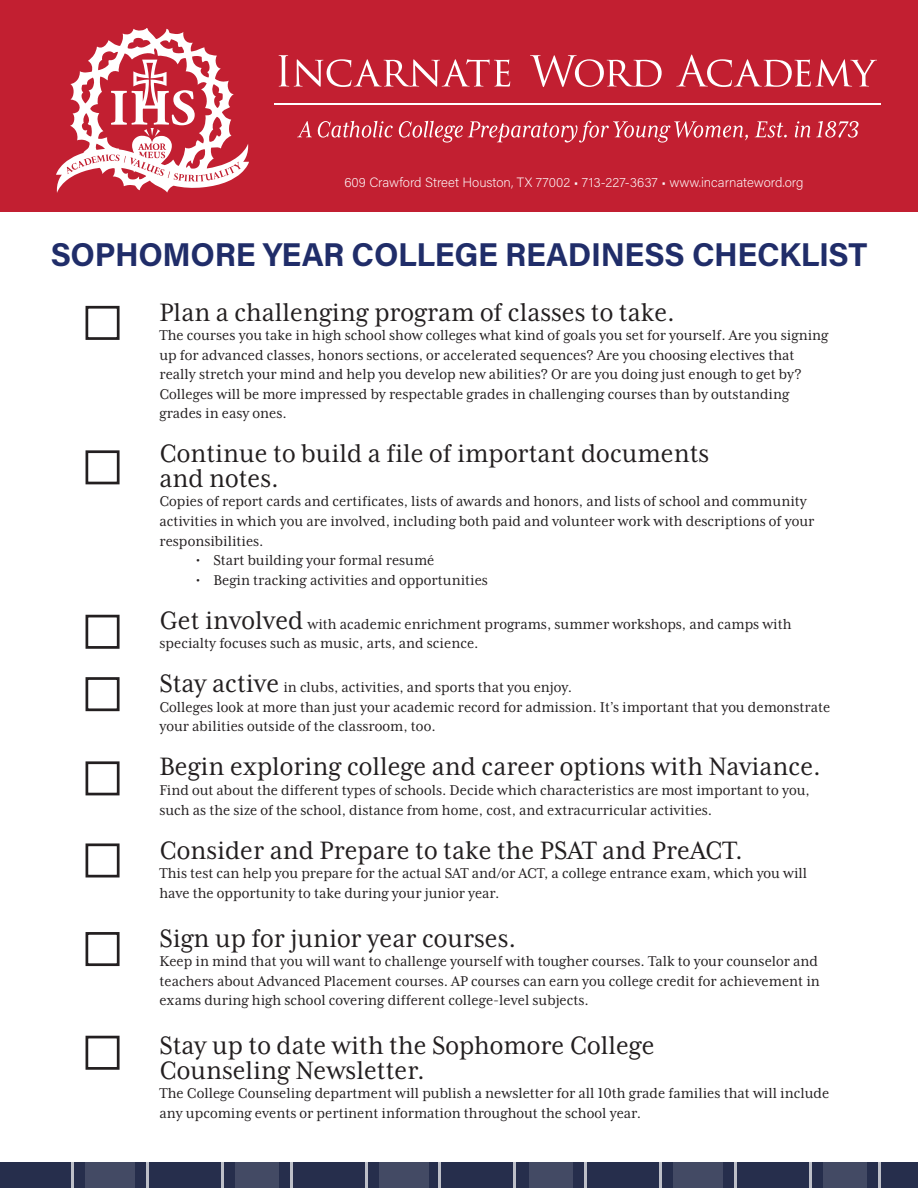
<style>
.page{position:relative;width:918px;height:1188px;background:#fff}
.page>*{position:absolute;margin:0;border:0;box-sizing:border-box;transform-origin:0 0}
.t1{font:700 33px "Acumin Pro";letter-spacing:-.01em;color:#202d69}
.t2{font:28.95px/24.5px "Mrs Eaves XL Serif Nar OT";color:#231f20}
.t3{font:16.35px/19.5px "Mrs Eaves XL Serif Nar OT";color:#231f20}
.t4{font:200 13.5px "Acumin Pro";color:#fff}
.s1{font-size:28.95px}
</style>
<div class="page">
<svg style="left:0;top:1163px;width:918px;height:25px;background:#2f3753"></svg>
<hr style="left:146px;top:1163px;width:3px;height:25px;background:#fff">
<hr style="left:221px;top:1163px;width:2px;height:25px;background:#fff">
<hr style="left:71px;top:1163px;width:3px;height:25px;background:#fff">
<hr style="left:290px;top:1163px;width:3px;height:25px;background:#fff">
<hr style="left:365px;top:1163px;width:3px;height:25px;background:#fff">
<hr style="left:438px;top:1163px;width:3px;height:25px;background:#fff">
<hr style="left:513px;top:1163px;width:3px;height:25px;background:#fff">
<hr style="left:584px;top:1163px;width:3px;height:25px;background:#fff">
<hr style="left:659px;top:1163px;width:3px;height:25px;background:#fff">
<hr style="left:734px;top:1163px;width:3px;height:25px;background:#fff">
<hr style="left:809px;top:1163px;width:3px;height:25px;background:#fff">
<hr style="left:879px;top:1163px;width:2px;height:25px;background:#fff">
<div style="left:0;top:0;width:918px;height:212px;background:#c21f31"></div>
<svg style="left:56px;top:28px;width:193px;height:164px"></svg>
<svg style="left:279px;top:55px;width:231px;height:32px"></svg>
<svg style="left:530px;top:55px;width:132px;height:32px"></svg>
<svg style="left:676px;top:55px;width:201px;height:32px"></svg>
<hr style="left:275px;top:103px;width:606px;height:1px;background:#fff">
<svg style="left:297px;top:121px;width:451px;height:22px"></svg>
<svg style="left:755px;top:121px;width:32px;height:17px"></svg>
<svg style="left:795px;top:121px;width:15px;height:17px"></svg>
<svg style="left:816px;top:121px;width:43px;height:17px"></svg>
<div style="left:86px;top:306px;width:34px;height:34px;border:3px solid #231f20"></div>
<div style="left:86px;top:450px;width:34px;height:34px;border:3px solid #231f20"></div>
<div style="left:86px;top:615px;width:34px;height:34px;border:3px solid #231f20"></div>
<div style="left:86px;top:677px;width:34px;height:34px;border:3px solid #231f20"></div>
<div style="left:86px;top:761px;width:34px;height:34px;border:3px solid #231f20"></div>
<div style="left:86px;top:843px;width:34px;height:34px;border:3px solid #231f20"></div>
<div style="left:86px;top:932px;width:34px;height:34px;border:3px solid #231f20"></div>
<div style="left:86px;top:1036px;width:34px;height:34px;border:3px solid #231f20"></div>
<p class="t4" style="left:344px;top:174px;width:461px">609 Crawford Street Houston, TX 77002 • 713-227-3637 • www.incarnateword.org</p>
<p class="t1" style="left:51px;top:231px;width:818px">SOPHOMORE YEAR COLLEGE READINESS CHECKLIST</p>
<p class="t2" style="left:159px;top:300px;width:517px">Plan a challenging program of classes to take.</p>
<p class="t3" style="left:159px;top:326px;width:671px">The courses you take in high school show colleges what kind of goals you set for yourself. Are you signing up for advanced classes, honors sections, or accelerated sequences? Are you choosing electives that really stretch your mind and help you develop new abilities? Or are you doing just enough to get by?<br>Colleges will be more impressed by respectable grades in challenging courses than by outstanding grades in easy ones.</p>
<p class="t2" style="left:159px;top:442px;width:551px">Continue to build a file of important documents and notes.</p>
<p class="t3" style="left:159px;top:492px;width:656px">Copies of report cards and certificates, lists of awards and honors, and lists of school and community activities in which you are involved, including both paid and volunteer work with descriptions of your responsibilities.</p>
<p class="t3" style="left:196px;top:551px;width:240px">• Start building your formal resumé</p>
<p class="t3" style="left:196px;top:570px;width:293px">• Begin tracking activities and opportunities</p>
<p class="t3" style="left:159px;top:614px;width:634px"><span class="s1">Get involved</span> with academic enrichment programs, summer workshops, and camps with specialty focuses such as music, arts, and science.</p>
<p class="t3" style="left:159px;top:678px;width:414px"><span class="s1">Stay active</span> in clubs, activities, and sports that you enjoy.</p>
<p class="t3" style="left:159px;top:697px;width:672px">Colleges look at more than just your academic record for admission. It’s important that you demonstrate your abilities outside of the classroom, too.</p>
<p class="t2" style="left:159px;top:755px;width:663px">Begin exploring college and career options with Naviance.</p>
<p class="t3" style="left:159px;top:781px;width:652px">Find out about the different types of schools. Decide which characteristics are most important to you, such as the size of the school, distance from home, cost, and extracurricular activities.</p>
<p class="t2" style="left:159px;top:838px;width:585px">Consider and Prepare to take the PSAT and PreACT.</p>
<p class="t3" style="left:159px;top:864px;width:649px">This test can help you prepare for the actual SAT and/or ACT, a college entrance exam, which you will have the opportunity to take during your junior year.</p>
<p class="t2" style="left:159px;top:926px;width:358px">Sign up for junior year courses.</p>
<p class="t3" style="left:159px;top:952px;width:662px;text-align:justify">Keep in mind that you will want to challenge yourself with tougher courses. Talk to your counselor and teachers about Advanced Placement courses. AP courses can earn you college credit for achievement in exams during high school covering different college-level subjects.</p>
<p class="t2" style="left:159px;top:1034px;width:497px">Stay up to date with the Sophomore College<br>Counseling Newsletter.</p>
<p class="t3" style="left:159px;top:1084px;width:671px">The College Counseling department will publish a newsletter for all 10th grade families that will include any upcoming events or pertinent information throughout the school year.</p>
</div>
